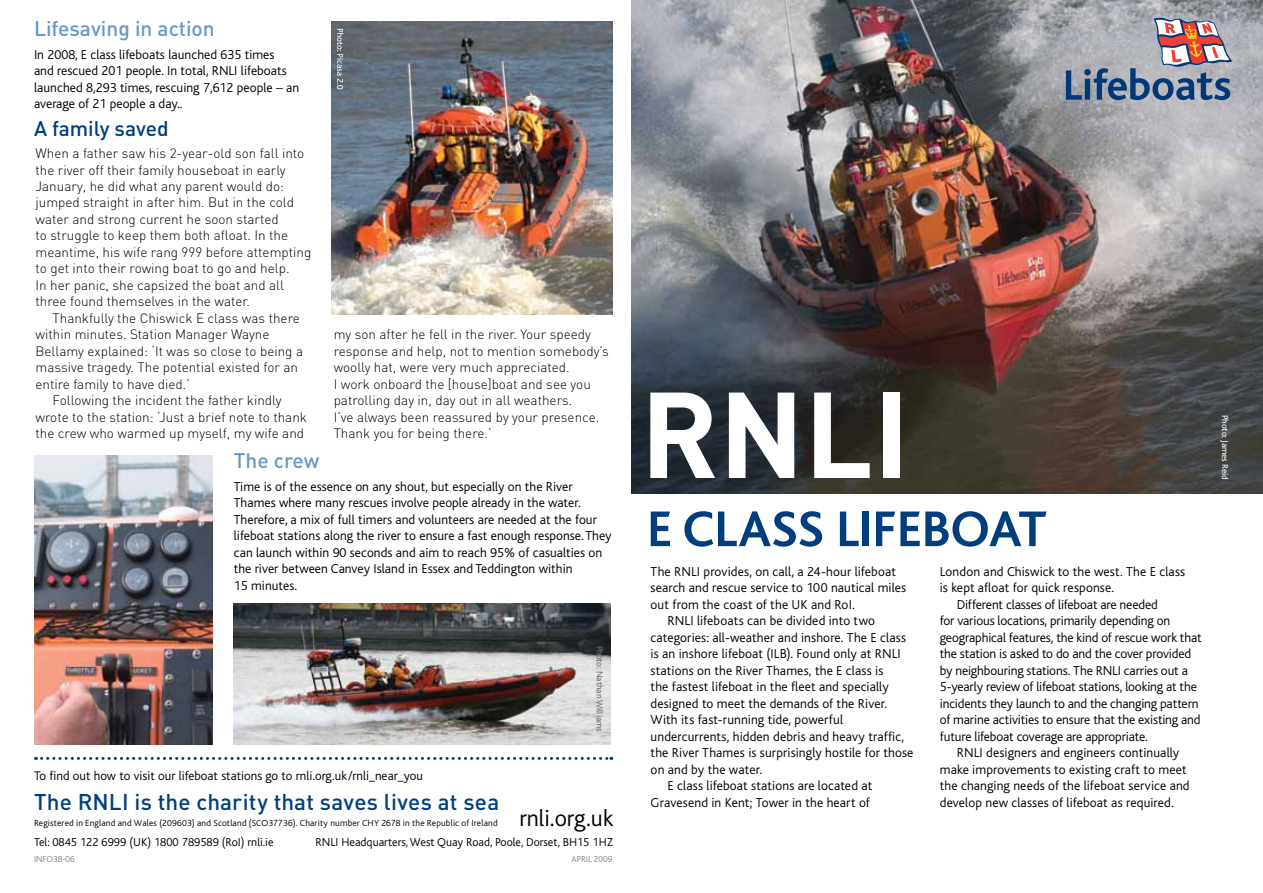
<style>
.page{position:relative;width:1263px;height:893px;background:#fff}
.page>*{position:absolute;margin:0;border:0;box-sizing:border-box;transform-origin:0 0}
.t1{font:700 120px "DIN";color:#fff}
.t2{font:700 52.5px "Bliss";color:#003e7e}
.t3{font:300 24px "Bliss";color:#000}
.t4{font:500 22.5px "DIN";letter-spacing:.005em;color:#003e7e}
.t5{font:500 21px "DIN";color:#6799c8}
.t6{font:500 21px "DIN";color:#003e7e}
.t7{font:300 13.5px/16.5px "Bliss";color:#000}
.t8{font:300 13.5px/16.5px "DIN";color:#000}
.t9{font:300 13.05px "Bliss";color:#000}
.t10{font:300 12px "Bliss";color:#000}
.t11{font:300 9.3px "Bliss";letter-spacing:.02em;color:#000}
.t12{font:9px "Bliss";color:#6d6e71}
.t13{font:300 9px "Bliss";letter-spacing:-.005em;color:#808285}
.t14{font:9px "Bliss";color:#fff}
</style>
<div class="page">
<img style="left:631px;top:0;width:632px;height:493px">
<svg style="left:1066px;top:18px;width:166px;height:82px;background:#9997a5"></svg>
<img style="left:34px;top:455px;width:179px;height:289px">
<img style="left:234px;top:604px;width:376px;height:140px">
<img style="left:332px;top:21px;width:280px;height:294px">
<svg style="left:337px;top:29px;width:6px;height:60px"></svg>
<svg style="left:36px;top:757px;width:576px;height:3px"></svg>
<h3 class="t5" style="left:34px;top:15px;width:182px">Lifesaving in action</h3>
<p class="t7" style="left:34px;top:47px;width:267px">In 2008, E class lifeboats launched 635 times<br>and rescued 201 people. In total, RNLI lifeboats launched 8,293 times, rescuing 7,612 people – an average of 21 people a day..</p>
<h3 class="t6" style="left:34px;top:115px;width:136px">A family saved</h3>
<p class="t8" style="left:36px;top:145px;width:277px">When a father saw his 2-year-old son fall into the river off their family houseboat in early January, he did what any parent would do: jumped straight in after him. But in the cold water and strong current he soon started<br>to struggle to keep them both afloat. In the meantime, his wife rang 999 before attempting to get into their rowing boat to go and help.<br>In her panic, she capsized the boat and all three found themselves in the water.</p>
<p class="t8" style="left:53px;top:310px;width:249px">Thankfully the Chiswick E class was there</p>
<p class="t8" style="left:36px;top:326px;width:235px">within minutes. Station Manager Wayne</p>
<p class="t8" style="left:36px;top:343px;width:269px">Bellamy explained: ‘It was so close to being a</p>
<p class="t8" style="left:36px;top:359px;width:264px">massive tragedy. The potential existed for an</p>
<p class="t8" style="left:36px;top:376px;width:156px">entire family to have died.’</p>
<p class="t8" style="left:53px;top:392px;width:230px">Following the incident the father kindly</p>
<p class="t8" style="left:36px;top:409px;width:273px">wrote to the station: ‘Just a brief note to thank</p>
<p class="t8" style="left:36px;top:425px;width:270px">the crew who warmed up myself, my wife and</p>
<p class="t8" style="left:334px;top:326px;width:277px">my son after he fell in the river. Your speedy response and help, not to mention somebody’s woolly hat, were very much appreciated.<br>I work onboard the [house]boat and see you patrolling day in, day out in all weathers.<br>I’ve always been reassured by your presence.<br>Thank you for being there.’</p>
<h3 class="t5" style="left:234px;top:447px;width:87px">The crew</h3>
<p class="t7" style="left:234px;top:479px;width:379px">Time is of the essence on any shout, but especially on the River Thames where many rescues involve people already in the water.<br>Therefore, a mix of full timers and volunteers are needed at the four lifeboat stations along the river to ensure a fast enough response. They can launch within 90 seconds and aim to reach 95% of casualties on the river between Canvey Island in Essex and Teddington within<br>15 minutes.</p>
<p class="t12" style="left:605px;top:645px;width:88px;rotate:90deg">Photo: Nathan Williams</p>
<p class="t9" style="left:34px;top:768px;width:391px">To find out how to visit our lifeboat stations go to rnli.org.uk/rnli_near_you</p>
<p class="t11" style="left:34px;top:818px;width:465px">Registered in England and Wales (209603) and Scotland (SCO37736). Charity number CHY 2678 in the Republic of Ireland</p>
<h3 class="t3" style="left:519px;top:806px;width:95px">rnli.org.uk</h3>
<p class="t13" style="left:571px;top:854px;width:42px">APRIL 2009</p>
<h3 class="t4" style="left:34px;top:787px;width:467px">The RNLI is the charity that saves lives at sea</h3>
<p class="t10" style="left:34px;top:836px;width:241px">Tel: 0845 122 6999 (UK) 1800 789589 (RoI) rnli.ie</p>
<p class="t10" style="left:316px;top:836px;width:299px">RNLI Headquarters, West Quay Road, Poole, Dorset, BH15 1HZ</p>
<p class="t13" style="left:34px;top:854px;width:42px">INFO38-06</p>
<h1 class="t1" style="left:640px;top:356px;width:271px">RNLI</h1>
<h2 class="t2" style="left:647px;top:502px;width:401px">E CLASS LIFEBOAT</h2>
<p class="t7" style="left:651px;top:563px;width:247px">The RNLI provides, on call, a 24-hour lifeboat</p>
<p class="t7" style="left:651px;top:580px;width:257px">search and rescue service to 100 nautical miles</p>
<p class="t7" style="left:651px;top:596px;width:206px">out from the coast of the UK and RoI.</p>
<p class="t7" style="left:668px;top:613px;width:209px">RNLI lifeboats can be divided into two</p>
<p class="t7" style="left:651px;top:629px;width:257px">categories: all-weather and inshore. The E class</p>
<p class="t7" style="left:651px;top:646px;width:252px">is an inshore lifeboat (ILB). Found only at RNLI</p>
<p class="t7" style="left:651px;top:662px;width:234px">stations on the River Thames, the E class is</p>
<p class="t7" style="left:651px;top:679px;width:240px">the fastest lifeboat in the fleet and specially</p>
<p class="t7" style="left:651px;top:695px;width:238px">designed to meet the demands of the River.</p>
<p class="t7" style="left:651px;top:712px;width:194px">With its fast-running tide, powerful</p>
<p class="t7" style="left:651px;top:728px;width:255px">undercurrents, hidden debris and heavy traffic,</p>
<p class="t7" style="left:651px;top:745px;width:264px">the River Thames is surprisingly hostile for those</p>
<p class="t7" style="left:651px;top:761px;width:113px">on and by the water.</p>
<p class="t7" style="left:668px;top:778px;width:206px">E class lifeboat stations are located at</p>
<p class="t7" style="left:651px;top:794px;width:221px">Gravesend in Kent; Tower in the heart of</p>
<p class="t7" style="left:940px;top:563px;width:247px">London and Chiswick to the west. The E class</p>
<p class="t7" style="left:940px;top:580px;width:176px">is kept afloat for quick response.</p>
<p class="t7" style="left:957px;top:596px;width:203px">Different classes of lifeboat are needed</p>
<p class="t7" style="left:940px;top:613px;width:232px">for various locations, primarily depending on</p>
<p class="t7" style="left:940px;top:629px;width:263px">geographical features, the kind of rescue work that</p>
<p class="t7" style="left:940px;top:646px;width:253px">the station is asked to do and the cover provided</p>
<p class="t7" style="left:940px;top:662px;width:250px">by neighbouring stations. The RNLI carries out a</p>
<p class="t7" style="left:940px;top:679px;width:259px">5-yearly review of lifeboat stations, looking at the</p>
<p class="t7" style="left:940px;top:695px;width:260px">incidents they launch to and the changing pattern</p>
<p class="t7" style="left:940px;top:712px;width:262px">of marine activities to ensure that the existing and</p>
<p class="t7" style="left:940px;top:728px;width:209px">future lifeboat coverage are appropriate.</p>
<p class="t7" style="left:957px;top:745px;width:224px">RNLI designers and engineers continually</p>
<p class="t7" style="left:940px;top:761px;width:248px">make improvements to existing craft to meet</p>
<p class="t7" style="left:940px;top:778px;width:251px">the changing needs of the lifeboat service and</p>
<p class="t7" style="left:940px;top:794px;width:236px">develop new classes of lifeboat as required.</p>
<p class="t14" style="left:1230px;top:415px;width:67px;rotate:90deg">Photo: James Reid</p>
</div>
